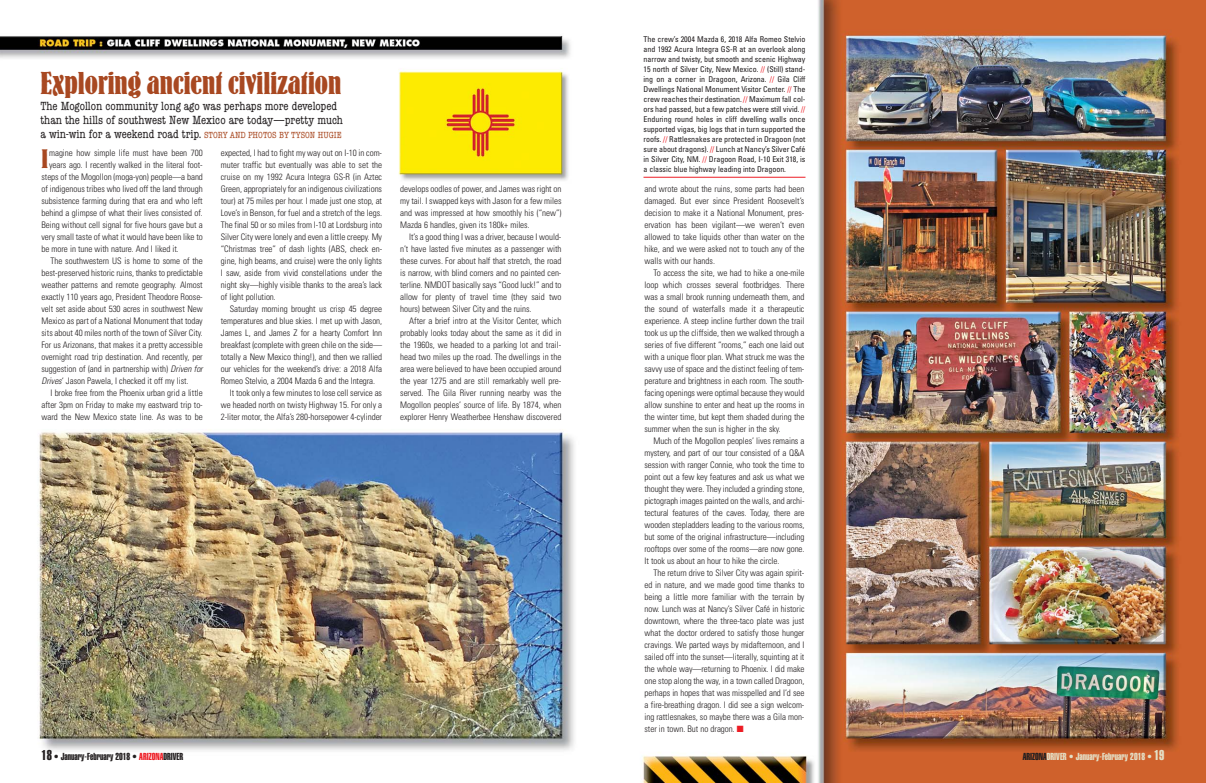
<style>
.page{position:relative;width:1206px;height:783px;background:#fff}
.page>*{position:absolute;margin:0;border:0;box-sizing:border-box;transform-origin:0 0}
.t1{font:33px "Bernhard Antique";color:#a84821}
.t2{font:27.7px "Bernhard Antique";color:#a84821}
.t3{font:condensed 12px/14px "American Typewriter";color:#231f20}
.t4{font:10px "Helvetica Extra Compressed";color:#e4dfc5}
.t5{font:10px "Helvetica Extra Compressed";color:#231f20}
.t6{font:300 condensed 9px/12px "Univers";letter-spacing:-.005em;color:#231f20;text-align:justify}
.t7{font:condensed 8px/10px "Univers";letter-spacing:-.005em;color:#231f20;text-align:justify}
.s1{font-size:9px;color:#a84821}
.s2{font-style:italic}
.s3{font-size:14px}
.s4{color:#ed1c24}
.s5{color:#231f20}
</style>
<div class="page">
<img style="left:642px;top:0;width:564px;height:783px">
<img style="left:0;top:36px;width:574px;height:715px">
<hr style="left:644px;top:177px;width:162px;height:1px;background:#ed1c24">
<h1 class="t1" style="left:40px;top:70px;width:302px">Exploring ancient civilization</h1>
<h3 class="t3" style="left:40px;top:100px;width:304px">The Mogollon community long ago was perhaps more developed than the hills of southwest New Mexico are today—pretty much a win-win for a weekend road trip. <span class="s1">STORY AND PHOTOS BY TYSON HUGIE</span></h3>
<h2 class="t2" style="left:42px;top:148px;width:8px">I</h2>
<p class="t6" style="left:49px;top:148px;width:155px">magine how simple life must have been 700</p>
<p class="t6" style="left:49px;top:160px;width:155px">years ago. I recently walked in the literal foot-</p>
<p class="t6" style="left:42px;top:172px;width:163px">steps of the Mogollon (moga-yon) peo ple —a band</p>
<p class="t6" style="left:42px;top:184px;width:163px">of indigenous tribes who lived off the land through</p>
<p class="t6" style="left:42px;top:196px;width:163px">subsistence farming during that era and who left</p>
<p class="t6" style="left:42px;top:208px;width:163px">behind a glimpse of what their lives consisted of.</p>
<p class="t6" style="left:42px;top:220px;width:163px">Being without cell signal for five hours gave but a</p>
<p class="t6" style="left:42px;top:232px;width:163px">very small taste of what it would have been like to</p>
<p class="t6" style="left:42px;top:244px;width:139px">be more in tune with nature. And I liked it.</p>
<p class="t6" style="left:51px;top:256px;width:154px">The southwestern US is home to some of the</p>
<p class="t6" style="left:42px;top:268px;width:163px">best-preserved historic ruins, thanks to predictable</p>
<p class="t6" style="left:42px;top:280px;width:163px">weather patterns and remote geography. Almost</p>
<p class="t6" style="left:42px;top:292px;width:163px">exactly 110 years ago, President Theodore Roose -</p>
<p class="t6" style="left:42px;top:304px;width:163px">velt set aside about 530 acres in southwest New</p>
<p class="t6" style="left:42px;top:316px;width:163px">Mexico as part of a National Monument that today</p>
<p class="t6" style="left:42px;top:328px;width:163px">sits about 40 miles north of the town of Silver City.</p>
<p class="t6" style="left:42px;top:340px;width:163px">For us Arizonans, that makes it a pretty accessible</p>
<p class="t6" style="left:42px;top:352px;width:163px">overnight road trip destination. And recently, per</p>
<p class="t6" style="left:42px;top:364px;width:165px">suggestion of (and in partnership with) <span class="s2">Driven for</span></p>
<p class="t6" style="left:41px;top:376px;width:149px"><span class="s2">Drives</span>‘ Jason Pawela, I checked it off my list.</p>
<p class="t6" style="left:51px;top:388px;width:154px">I broke free from the Phoenix urban grid a little</p>
<p class="t6" style="left:42px;top:400px;width:163px">after 3pm on Friday to make my eastward trip to -</p>
<p class="t6" style="left:42px;top:412px;width:163px">ward the New Mexico state line. As was to be</p>
<p class="t6" style="left:221px;top:148px;width:163px">expected, I had to fight my way out on I-10 in com&shy;muter traffic but eventually was able to set the cruise on my 1992 Acura Integra GS-R (in Aztec Green, ap pro pri ately for an indigenous civilizations tour) at 75 miles per hour. I made just one stop, at Love’s in Benson, for fuel and a stretch of the legs.<br>The final 50 or so miles from I-10 at Lordsburg into Silver City were lonely and even a little creepy. My “Christmas tree” of dash lights (ABS, check en - gine, high beams, and cruise) were the only lights I saw, aside from vivid constellations under the night sky—highly visible thanks to the area’s lack of light pollution.</p>
<p class="t6" style="left:230px;top:304px;width:154px">Saturday morning brought us crisp 45 degree</p>
<p class="t6" style="left:221px;top:316px;width:163px">tem peratures and blue skies. I met up with Jason,</p>
<p class="t6" style="left:221px;top:328px;width:163px">James L, and James Z for a hearty Comfort Inn</p>
<p class="t6" style="left:221px;top:340px;width:163px">break fast (complete with green chile on the side —</p>
<p class="t6" style="left:221px;top:352px;width:163px">totally a New Mexico thing!), and then we rallied</p>
<p class="t6" style="left:221px;top:364px;width:163px">our vehicles for the weekend’s drive: a 2018 Alfa</p>
<p class="t6" style="left:221px;top:376px;width:156px">Romeo Stelvio, a 2004 Mazda 6 and the Integra.</p>
<p class="t6" style="left:230px;top:388px;width:154px">It took only a few minutes to lose cell service as</p>
<p class="t6" style="left:221px;top:400px;width:163px">we headed north on twisty Highway 15. For only a</p>
<p class="t6" style="left:221px;top:412px;width:163px">2-liter motor, the Alfa’s 280-horsepower 4-cylinder</p>
<p class="t6" style="left:400px;top:184px;width:163px">develops oodles of power, and James was right on my tail. I swapped keys with Jason for a few miles and was impressed at how smoothly his (“new”)<br>Mazda 6 handles, given its 180k+ miles.</p>
<p class="t6" style="left:400px;top:232px;width:163px;text-indent:9px">It’s a good thing I was a driver, because I would&shy;n’t have lasted five minutes as a passenger with these curves. For about half that stretch, the road is narrow, with blind corners and no painted cen&shy;terline. NMDOT basically says “Good luck!” and to allow for plenty of travel time (they said two hours) between Sil ver City and the ruins.</p>
<p class="t6" style="left:400px;top:316px;width:163px;text-indent:9px">After a brief intro at the Visitor Center, which probably looks today about the same as it did in the 1960s, we headed to a parking lot and trail&shy;head two miles up the road. The dwellings in the area were believed to have been occupied around the year 1275 and are still remarkably well pre&shy;served. The Gila River running nearby was the Mogollon peoples’ source of life. By 1874, when explorer Henry Weatherbee Henshaw discovered</p>
<p class="t5" style="left:42px;top:753px;width:143px"><span class="s3">18</span> • January-February 2018 • <span class="s4">ARIZONA</span>DRIVER</p>
<p class="t7" style="left:643px;top:35px;width:164px">The crew’s 2004 Mazda 6, 2018 Alfa Romeo Stelvio and 1992 Acura Integra GS-R at an over look along narrow and twisty, but smooth and scenic Highway 15 north of Silver City, New Mexico. <span class="s4">//</span> (Still) stand - ing on a corner in Dra goon, Arizona. <span class="s4">//</span> Gila Cliff Dwel lings National Mon u ment Visitor Center. <span class="s4">//</span> The crew reaches their destination. <span class="s4">//</span> Max imum fall col - ors had passed, but a few patches were still vivid. <span class="s4">// </span>Enduring round holes in cliff dwelling walls once sup ported vigas, big logs that in turn supported the roofs. <span class="s4">//</span> Rat tlesnakes are protected in Dragoon (not sure about drag ons). <span class="s4">//</span> Lunch at Nancy’s Silver Café in Silver City, NM. <span class="s4">//</span> Dragoon Road, I-10 Exit 318, is a classic blue highway leading into Dragoon.</p>
<p class="t6" style="left:644px;top:184px;width:161px">and wrote about the ruins, some parts had been damaged. But ever since President Roose velt’s de cision to make it a National Monument, pres - er va tion has been vigilant—we weren’t even allowed to take liquids other than water on the hike, and we were asked not to touch any of the walls with our hands.</p>
<p class="t6" style="left:644px;top:268px;width:161px;text-indent:9px">To access the site, we had to hike a one-mile loop which crosses several footbridges. There was a small brook running underneath them, and the sound of waterfalls made it a therapeutic experience. A steep incline further down the trail took us up the cliffside, then we walked through a series of five different “rooms,” each one laid out with a unique floor plan. What struck me was the savvy use of space and the distinct feeling of tem&shy;perature and brightness in each room. The south&shy;facing openings were optimal because they would allow sunshine to enter and heat up the rooms in the winter time, but kept them shaded during the summer when the sun is higher in the sky.</p>
<p class="t6" style="left:644px;top:436px;width:162px;text-indent:9px">Much of the Mogollon peoples’ lives remains a mystery, and part of our tour consisted of a Q&amp;A session with ranger Connie, who took the time to point out a few key features and ask us what we thought they were. They included a grinding stone, pictograph images painted on the walls, and archi&shy;tectural features of the caves. Today, there are wooden stepladders leading to the various rooms, but some of the original infrastructure—including rooftops over some of the rooms —are now gone.<br>It took us about an hour to hike the circle.</p>
<p class="t6" style="left:644px;top:568px;width:162px;text-indent:9px">The return drive to Silver City was again spirit&shy;ed in nature, and we made good time thanks to being a little more familiar with the terrain by now. Lunch was at Nancy’s Silver Café in historic downtown, where the three-taco plate was just what the doctor ordered to satisfy those hunger cravings. We parted ways by midafternoon, and I sailed off into the sunset—literally, squinting at it the whole way—returning to Phoenix. I did make one stop along the way, in a town called Dragoon, perhaps in hopes that was misspelled and I’d see a fire-breathing dragon. I did see a sign welcom&shy;ing rattlesnakes, so maybe there was a Gila mon&shy;ster in town. But no dragon. <span class="s4">■</span></p>
<p class="t4" style="left:1023px;top:753px;width:143px"><span class="s5">ARIZONA</span>DRIVER • January-February 2018 • <span class="s3">19</span></p>
</div>
